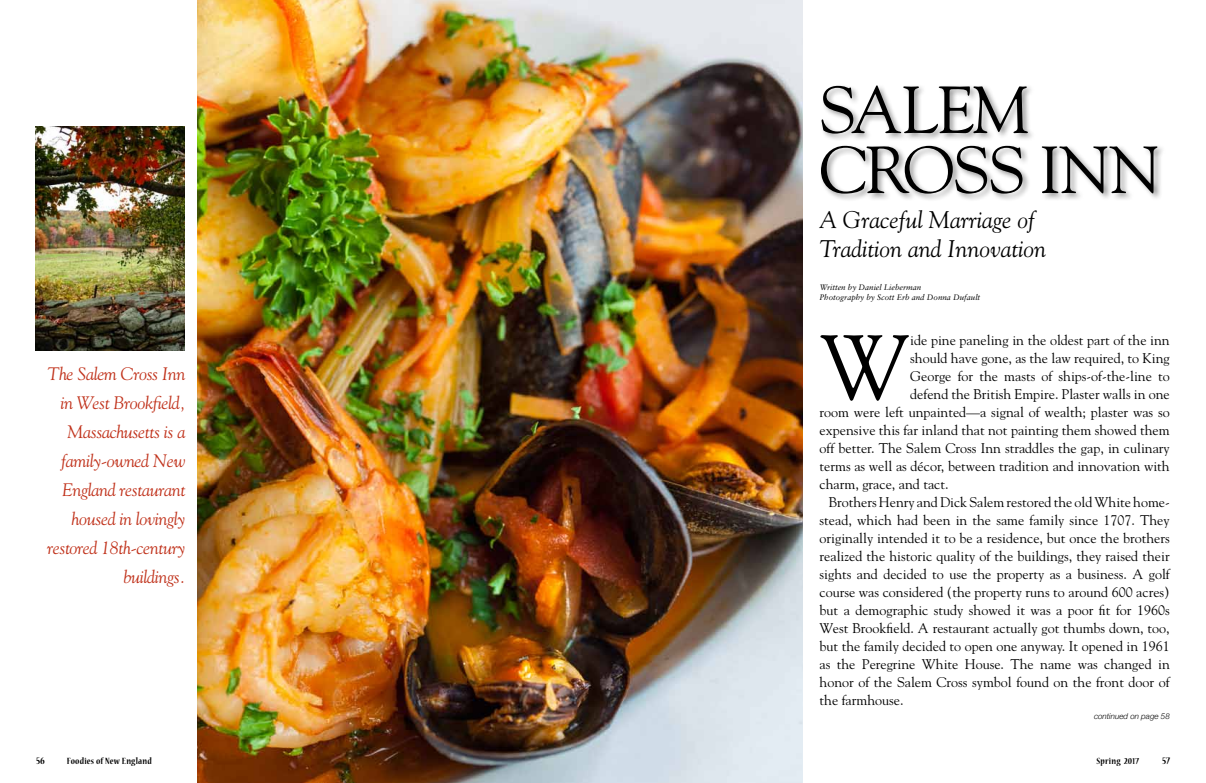
<style>
.page{position:relative;width:1206px;height:783px;background:#fff}
.page>*{position:absolute;margin:0;border:0;box-sizing:border-box;transform-origin:0 0}
.t1{font:90.7px "Goudy";color:#000}
.t2{font:66px/60px "Goudy";letter-spacing:-.02em;color:#000}
.t3{font:italic 24px/29px "Goudy";color:#000}
.t4{font:italic 18px/29px "Goudy";letter-spacing:-.02em;color:#c0311a;text-align:right}
.t5{font:14px "Goudy";color:#000}
.t6{font:700 condensed 11px "Nueva Std";color:#000}
.t7{font:700 condensed 10px "Nueva Std";letter-spacing:.02em;color:#000}
.t8{font:italic 8px/10px "Sabon";color:#000}
.t9{font:italic 300 8px "Helvetica Neue";color:#000}
</style>
<div class="page">
<img style="left:197px;top:0;width:605px;height:783px">
<div style="left:819px;top:83px;width:347px;height:119px;background:#000;opacity:.4"></div>
<img style="left:35px;top:127px;width:150px;height:224px">
<h2 class="t2" style="left:819px;top:78px;width:343px">salem cross inn</h2>
<h3 class="t3" style="left:820px;top:204px;width:228px">A Graceful Marriage of<br>Tradition and Innovation</h3>
<p class="t4" style="left:47px;top:359px;width:140px">The Salem Cross Inn in West Brookfield,<br>Massachusetts is a family-owned New<br>England restaurant housed in lovingly restored 18th-century buildings.</p>
<p class="t8" style="left:819px;top:282px;width:162px">Written by Daniel Lieberman<br>Photography by Scott Erb and Donna Dufault</p>
<h1 class="t1" style="left:820px;top:311px;width:92px">W</h1>
<p class="t5" style="left:910px;top:331px;width:261px">ide pine paneling in the oldest part of the inn</p>
<p class="t5" style="left:910px;top:349px;width:261px">should have gone, as the law required, to King</p>
<p class="t5" style="left:910px;top:367px;width:261px">George for the masts of ships-of-the-line to</p>
<p class="t5" style="left:910px;top:385px;width:261px">defend the British Empire. Plaster walls in one</p>
<p class="t5" style="left:820px;top:403px;width:352px">room were left unpainted—a signal of wealth; plaster was so</p>
<p class="t5" style="left:820px;top:421px;width:352px">expensive this far inland that not painting them showed them</p>
<p class="t5" style="left:820px;top:439px;width:352px">off better. The Salem Cross Inn straddles the gap, in culinary</p>
<p class="t5" style="left:820px;top:457px;width:352px">terms as well as décor, between tradition and innovation with</p>
<p class="t5" style="left:820px;top:475px;width:131px">charm, grace, and tact.</p>
<p class="t5" style="left:829px;top:493px;width:343px">Brothers Henry and Dick Salem restored the old White home-</p>
<p class="t5" style="left:820px;top:511px;width:352px">stead, which had been in the same family since 1707. They</p>
<p class="t5" style="left:820px;top:529px;width:352px">originally intended it to be a residence, but once the brothers</p>
<p class="t5" style="left:820px;top:547px;width:352px">realized the historic quality of the buildings, they raised their</p>
<p class="t5" style="left:820px;top:565px;width:352px">sights and decided to use the property as a business. A golf</p>
<p class="t5" style="left:820px;top:583px;width:352px">course was considered (the property runs to around 600 acres)</p>
<p class="t5" style="left:820px;top:602px;width:352px">but a demographic study showed it was a poor fit for 1960s</p>
<p class="t5" style="left:820px;top:620px;width:352px">West Brookfield. A restaurant actually got thumbs down, too,</p>
<p class="t5" style="left:820px;top:638px;width:352px">but the family decided to open one anyway. It opened in 1961</p>
<p class="t5" style="left:820px;top:656px;width:352px">as the Peregrine White House. The name was changed in</p>
<p class="t5" style="left:820px;top:674px;width:352px">honor of the Salem Cross symbol found on the front door of</p>
<p class="t5" style="left:820px;top:692px;width:85px">the farmhouse.</p>
<p class="t9" style="left:1094px;top:711px;width:77px">continued on page 58</p>
<p class="t6" style="left:36px;top:756px;width:10px">56</p>
<p class="t7" style="left:67px;top:757px;width:86px">Foodies of New England</p>
<p class="t7" style="left:1096px;top:757px;width:44px">Spring 2017</p>
<p class="t6" style="left:1162px;top:756px;width:9px">57</p>
</div>
